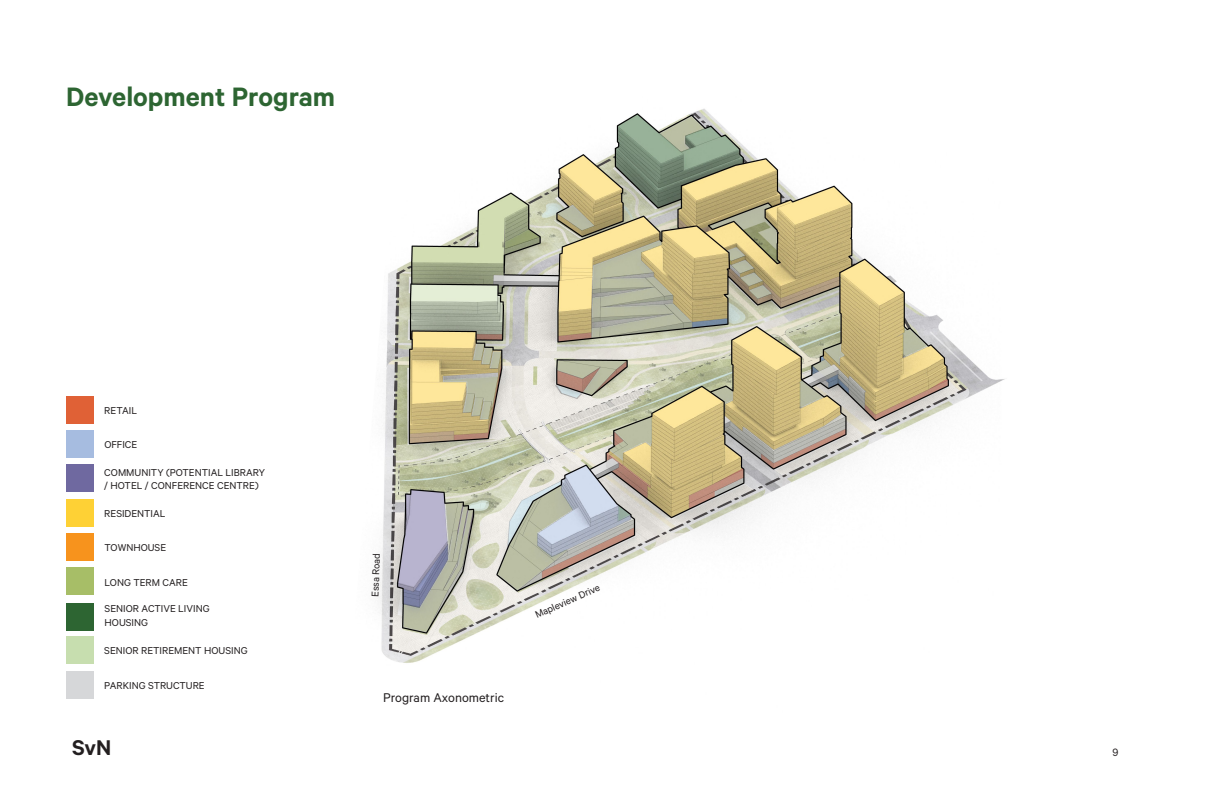
<style>
.page{position:relative;width:1224px;height:792px;background:#fff}
.page>*{position:absolute;margin:0;border:0;box-sizing:border-box;transform-origin:0 0}
.Subsection_Header{font:600 30px "Calibre";color:#2d6532}
.t1{font:600 24px "Calibre";color:#231f20}
.Image_Drawing_Captio{font:14.3px "Calibre";color:#231f20}
.t2{font:12px "Calibre";color:#231f20}
.t3{font:11.3px/13.5px "Calibre";color:#231f20}
.t4{font:11px "Calibre";color:#231f20}
</style>
<div class="page">
<img style="left:376px;top:109px;width:629px;height:554px">
<div style="left:66px;top:396px;width:27px;height:27px;background:#e06136"></div>
<div style="left:66px;top:430px;width:27px;height:27px;background:#a6bce0"></div>
<div style="left:66px;top:534px;width:27px;height:27px;background:#f7931d"></div>
<div style="left:66px;top:603px;width:27px;height:27px;background:#2d6532"></div>
<div style="left:66px;top:465px;width:27px;height:27px;background:#6f69a0"></div>
<div style="left:66px;top:499px;width:27px;height:27px;background:#fed135"></div>
<div style="left:66px;top:568px;width:27px;height:27px;background:#a7be67"></div>
<div style="left:66px;top:637px;width:27px;height:27px;background:#c7deaf"></div>
<div style="left:66px;top:671px;width:27px;height:27px;background:#d6d7d9"></div>
<p class="Subsection_Header" style="left:66px;top:79px;width:271px">Development Program</p>
<p class="t3" style="left:104px;top:403px;width:34px">RETAIL</p>
<p class="t3" style="left:104px;top:437px;width:34px">OFFICE</p>
<p class="t3" style="left:104px;top:465px;width:162px">COMMUNITY (POTENTIAL LIBRARY / HOTEL / CONFERENCE CENTRE)</p>
<p class="t3" style="left:104px;top:506px;width:63px">RESIDENTIAL</p>
<p class="t3" style="left:105px;top:541px;width:63px">TOWNHOUSE</p>
<p class="t3" style="left:105px;top:575px;width:85px">LONG TERM CARE</p>
<p class="t3" style="left:105px;top:602px;width:106px">SENIOR ACTIVE LIVING<br>HOUSING</p>
<p class="t3" style="left:104px;top:644px;width:145px">SENIOR RETIREMENT HOUSING</p>
<p class="t3" style="left:104px;top:678px;width:102px">PARKING STRUCTURE</p>
<p class="t4" style="left:369px;top:597px;width:45px;rotate:-88deg">Essa Road</p>
<p class="Image_Drawing_Captio" style="left:383px;top:690px;width:122px">Program Axonometric</p>
<p class="t4" style="left:533px;top:609px;width:71px;rotate:-24deg">Mapleview Drive</p>
<h2 class="t1" style="left:72px;top:733px;width:41px">SvN</h2>
<p class="t2" style="left:1113px;top:745px;width:7px">9</p>
</div>
